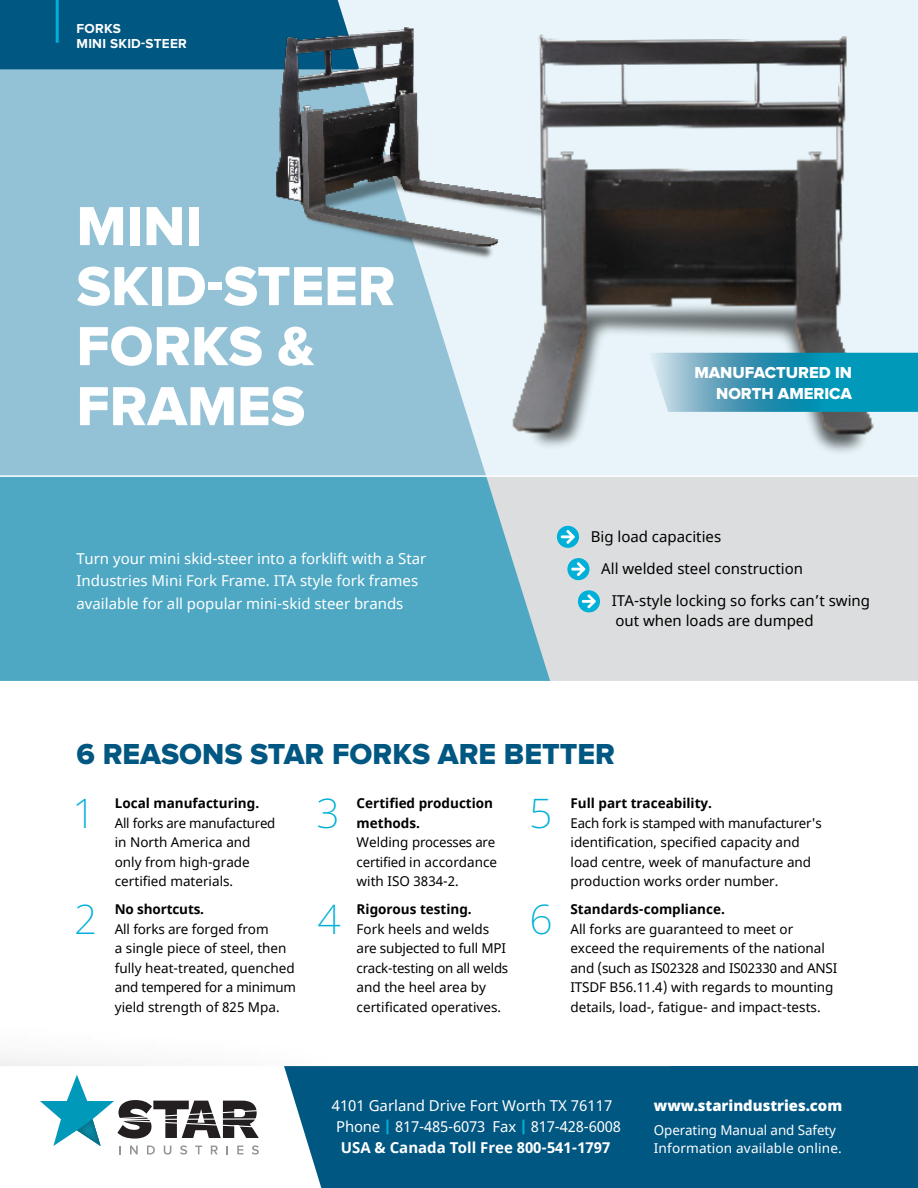
<style>
.page{position:relative;width:918px;height:1188px;background:#fff}
.page>*{position:absolute;margin:0;border:0;box-sizing:border-box;transform-origin:0 0}
.t1{font:57px/60px "Proxima Nova Extrabld";color:#fff}
.t2{font:200 40.8px "Noto Sans";color:#00b0d8}
.t3{font:30px "Proxima Nova Extrabld";color:#005782}
.t4{font:16.5px/21px "Proxima Nova Extrabld";color:#fff;text-align:right}
.t5{font:15px/21.1px "Noto Sans";color:#fff;text-align:center}
.t6{font:15px "Noto Sans";color:#000}
.t7{font:900 15px "Noto Sans";color:#fff}
.t8{font:13.5px/19.5px "Noto Sans";color:#000}
.t9{font:700 13.5px/19.5px "Noto Sans";color:#000}
.t10{font:13.5px/18px "Noto Sans";letter-spacing:.01em;color:#fff}
.t11{font:700 13.5px/15px "Proxima Nova";letter-spacing:.02em;color:#fff}
.s1{font-weight:900;color:#00b0d8}
.s2{font-weight:700}
</style>
<div class="page">
<svg style="left:40px;top:1075px;width:219px;height:80px"></svg>
<div style="left:284px;top:1066px;width:634px;height:122px;background:#005782"></div>
<div style="left:0;top:476px;width:918px;height:206px;background:#dcddde"></div>
<div style="left:0;top:69px;width:370px;height:406px;background:#93c2d6"></div>
<div style="left:0;top:0;width:242px;height:69px;background:#005782"></div>
<hr style="left:56px;top:0;width:3px;height:43px;background:#00b0d8">
<div style="left:0;top:477px;width:550px;height:204px;background:#4ea8c4"></div>
<svg style="left:567px;top:558px;width:33px;height:54px"></svg>
<hr style="left:0;top:475px;width:918px;height:2px;background:#fff">
<hr style="left:0;top:681px;width:918px;height:1px;background:#fff">
<img style="left:242px;top:0;width:128px;height:353px">
<img style="left:370px;top:0;width:548px;height:557px">
<svg style="left:649px;top:353px;width:269px;height:59px"></svg>
<p class="t11" style="left:77px;top:21px;width:112px">FORKS<br>MINI SKID-STEER</p>
<p class="t11" style="left:77px;top:30px;width:60px">SECTION</p>
<h1 class="t1" style="left:77px;top:199px;width:320px">MINI<br>SKID-STEER<br>FORKS &amp;<br>FRAMES</h1>
<h1 class="t1" style="left:77px;top:229px;width:277px">PRODUCT<br>NAME</h1>
<p class="t5" style="left:77px;top:547px;width:351px;line-height:22.5px;text-align:left">Turn your mini skid-steer into a forklift with a Star<br>Industries Mini Fork Frame. ITA style fork frames available for all popular mini-skid steer brands</p>
<p class="t5" style="left:77px;top:571px;width:82px">Description</p>
<p class="t4" style="left:694px;top:363px;width:159px">MANUFACTURED IN<br>NORTH AMERICA</p>
<p class="t6" style="left:591px;top:526px;width:132px">Big load capacities</p>
<p class="t6" style="left:601px;top:558px;width:203px">All welded steel construction</p>
<p class="t6" style="left:612px;top:591px;width:260px">ITA-style locking so forks can’t swing</p>
<p class="t6" style="left:615px;top:610px;width:200px">out when loads are dumped</p>
<h3 class="t3" style="left:77px;top:741px;width:540px">6 REASONS STAR FORKS ARE BETTER</h3>
<h2 class="t2" style="left:529px;top:784px;width:25px">5</h2>
<p class="t9" style="left:571px;top:794px;width:143px">Full part traceability.</p>
<h2 class="t2" style="left:316px;top:784px;width:25px">3</h2>
<p class="t9" style="left:357px;top:794px;width:138px">Certified production methods.</p>
<p class="t8" style="left:357px;top:833px;width:142px">Welding processes are certified in accordance with ISO 3834-2.</p>
<h2 class="t2" style="left:317px;top:890px;width:25px">4</h2>
<p class="t9" style="left:357px;top:900px;width:117px">Rigorous testing.</p>
<h2 class="t2" style="left:72px;top:784px;width:25px">1</h2>
<p class="t9" style="left:115px;top:794px;width:146px">Local manufacturing.</p>
<p class="t8" style="left:571px;top:813px;width:253px">Each fork is stamped with manufacturer's identification, specified capacity and load centre, week of manufacture and production works order number.</p>
<p class="t8" style="left:115px;top:813px;width:162px">All forks are manufactured in North America and only from high-grade certified materials.</p>
<h2 class="t2" style="left:530px;top:890px;width:25px">6</h2>
<p class="t9" style="left:571px;top:900px;width:156px">Standards-compliance.</p>
<h2 class="t2" style="left:74px;top:890px;width:25px">2</h2>
<p class="t9" style="left:115px;top:900px;width:91px">No shortcuts.</p>
<p class="t8" style="left:115px;top:919px;width:183px">All forks are forged from<br>a single piece of steel, then fully heat-treated, quenched and tempered for a minimum yield strength of 825 Mpa.</p>
<p class="t8" style="left:571px;top:919px;width:268px">All forks are guaranteed to meet or exceed the requirements of the national and (such as IS02328 and IS02330 and ANSI ITSDF B56.11.4) with regards to mounting details, load-, fatigue- and impact-tests.</p>
<p class="t8" style="left:357px;top:919px;width:153px">Fork heels and welds are subjected to full MPI crack-testing on all welds and the heel area by certificated operatives.</p>
<p class="t5" style="left:332px;top:1095px;width:291px">4101 Garland Drive Fort Worth TX 76117<br>Phone <span class="s1">|</span> 817-485-6073 Fax <span class="s1">|</span> 817-428-6008<br><span class="s2">USA &amp; Canada Toll Free 800-541-1797</span></p>
<p class="t7" style="left:654px;top:1094px;width:190px">www.starindustries.com</p>
<p class="t10" style="left:654px;top:1121px;width:190px">Operating Manual and Safety<br>Information available online.</p>
</div>
